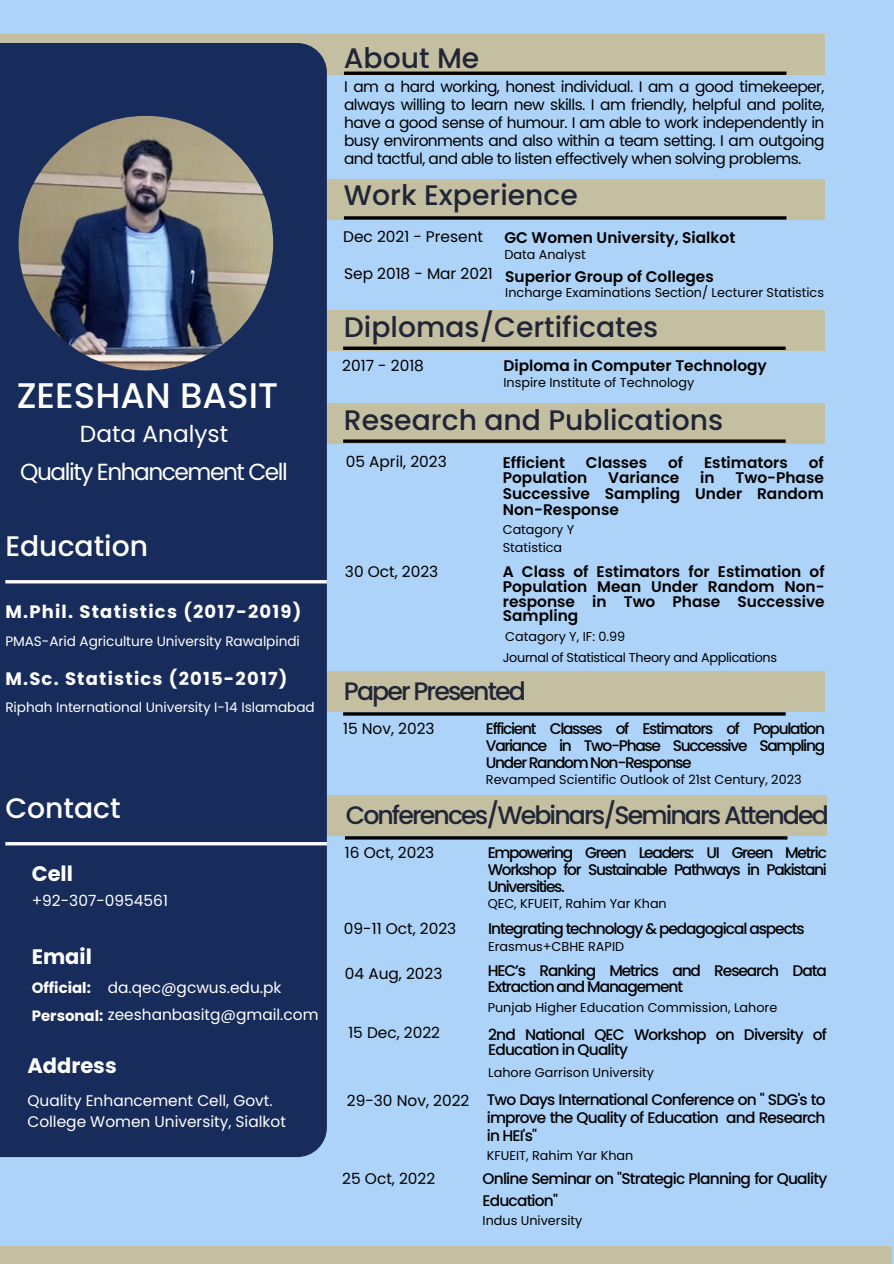
<style>
.page{position:relative;width:894px;height:1264px;background:#fff}
.page>*{position:absolute;margin:0;border:0;box-sizing:border-box;transform-origin:0 0}
.t1{font:500 35.55px "Poppins";color:#fff}
.t2{font:500 28.2px "Poppins";color:#212637}
.t3{font:500 28.2px "Poppins";color:#fff}
.t4{font:500 25.2px "Poppins";letter-spacing:-.075em;color:#212637}
.t5{font:23.25px "Poppins";letter-spacing:-.06em;color:#fff}
.t6{font:23.25px "Poppins";color:#fff}
.t7{font:700 21px "Poppins";color:#fff}
.t8{font:700 18px "Poppins";letter-spacing:.07em;color:#fff}
.t9{font:15.3px/18px "Poppins";color:#000;text-align:justify}
.t10{font:500 15.3px/16.8px "Poppins";letter-spacing:-.07em;color:#000;text-align:justify}
.t11{font:600 15.3px/14.7px "Poppins";color:#000;text-align:justify}
.t12{font:15.3px/21.3px "Poppins";color:#fff}
.t13{font:500 15.3px/21.3px "Poppins";letter-spacing:-.05em;color:#000}
.t14{font:700 15px "Poppins";color:#fff}
.t15{font:13.65px "Poppins";letter-spacing:-.005em;color:#fff}
.t16{font:12.75px "Poppins";color:#000}
.t17{font:12.75px "Poppins";letter-spacing:-.025em;color:#000}
</style>
<div class="page">
<div style="left:0;top:0;width:893px;height:1263px;background:#add3f8"></div>
<div style="left:285px;top:310px;width:539px;height:41px;background:#c4bfa1"></div>
<div style="left:285px;top:403px;width:539px;height:41px;background:#c4bfa1"></div>
<div style="left:287px;top:795px;width:539px;height:41px;background:#c4bfa1"></div>
<div style="left:285px;top:179px;width:539px;height:41px;background:#c4bfa1"></div>
<div style="left:285px;top:671px;width:539px;height:41px;background:#c4bfa1"></div>
<div style="left:0;top:34px;width:824px;height:41px;background:#c4bfa1"></div>
<div style="left:0;top:43px;width:327px;height:1114px;background:#172c5b"></div>
<img style="left:19px;top:116px;width:254px;height:254px;border-radius:50%">
<hr style="left:5px;top:580px;width:322px;height:3px;background:#fff">
<hr style="left:344px;top:72px;width:442px;height:3px;background:#000">
<svg style="left:344px;top:216px;width:442px;height:4px"></svg>
<hr style="left:5px;top:842px;width:322px;height:3px;background:#fff">
<svg style="left:343px;top:346px;width:442px;height:4px"></svg>
<hr style="left:345px;top:836px;width:442px;height:3px;background:#000">
<svg style="left:343px;top:439px;width:442px;height:4px"></svg>
<div style="left:0;top:1246px;width:891px;height:17px;background:#c4bfa1"></div>
<hr style="left:343px;top:712px;width:442px;height:3px;background:#000">
<p class="t1" style="left:17px;top:371px;width:263px">ZEESHAN BASIT</p>
<h6 class="t6" style="left:80px;top:417px;width:150px">Data Analyst</h6>
<h3 class="t5" style="left:20px;top:455px;width:269px">Quality Enhancement Cell</h3>
<h1 class="t3" style="left:5px;top:526px;width:144px">Education</h1>
<p class="t8" style="left:5px;top:599px;width:297px">M.Phil. Statistics (2017-2019)</p>
<h2 class="t15" style="left:5px;top:631px;width:296px">PMAS-Arid Agriculture University Rawalpindi</h2>
<p class="t8" style="left:5px;top:666px;width:283px">M.Sc. Statistics (2015-2017)</p>
<p class="t15" style="left:5px;top:698px;width:311px">Riphah International University I-14 Islamabad</p>
<h2 class="t3" style="left:5px;top:788px;width:117px">Contact</h2>
<h6 class="t7" style="left:32px;top:859px;width:43px">Cell</h6>
<p class="t12" style="left:32px;top:890px;width:138px">+92-307-0954561</p>
<p class="t7" style="left:32px;top:941px;width:62px">Email</p>
<p class="t14" style="left:32px;top:977px;width:61px">Official:</p>
<p class="t14" style="left:32px;top:1005px;width:73px">Personal:</p>
<p class="t12" style="left:108px;top:1003px;width:212px">zeeshanbasitg@gmail.com</p>
<h5 class="t12" style="left:108px;top:976px;width:175px">da.qec@gcwus.edu.pk</h5>
<p class="t7" style="left:27px;top:1051px;width:91px">Address</p>
<h3 class="t12" style="left:27px;top:1089px;width:260px">Quality Enhancement Cell, Govt.<br>College Women University, Sialkot</h3>
<h4 class="t2" style="left:344px;top:38px;width:137px">About Me</h4>
<h5 class="t9" style="left:344px;top:78px;width:481px">I am a hard working, honest individual. I am a good timekeeper, always willing to learn new skills. I am friendly, helpful and polite, have a good sense of humour. I am able to work independently in busy environments and also within a team setting. I am outgoing and tactful, and able to listen effectively when solving problems.</h5>
<h4 class="t2" style="left:344px;top:176px;width:235px">Work Experience</h4>
<p class="t9" style="left:343px;top:228px;width:141px">Dec 2021 - Present</p>
<p class="t11" style="left:504px;top:230px;width:232px">GC Women University, Sialkot</p>
<p class="t16" style="left:504px;top:245px;width:83px">Data Analyst</p>
<h5 class="t9" style="left:344px;top:264px;width:150px">Sep 2018 - Mar 2021</h5>
<p class="t11" style="left:505px;top:269px;width:210px">Superior Group of Colleges</p>
<p class="t16" style="left:505px;top:284px;width:320px">Incharge Examinations Section/ Lecturer Statistics</p>
<h2 class="t2" style="left:344px;top:307px;width:316px">Diplomas/Certificates</h2>
<p class="t9" style="left:342px;top:356px;width:83px">2017 - 2018</p>
<p class="t11" style="left:503px;top:358px;width:265px">Diploma in Computer Technology</p>
<p class="t16" style="left:503px;top:373px;width:192px">Inspire Institute of Technology</p>
<p class="t2" style="left:344px;top:400px;width:380px">Research and Publications</p>
<p class="t9" style="left:345px;top:453px;width:102px">05 April, 2023</p>
<p class="t11" style="left:502px;top:455px;width:64px">Efficient</p>
<p class="t11" style="left:585px;top:455px;width:63px">Classes</p>
<p class="t11" style="left:668px;top:455px;width:17px">of</p>
<p class="t11" style="left:704px;top:455px;width:85px">Estimators</p>
<p class="t11" style="left:808px;top:455px;width:17px">of</p>
<p class="t11" style="left:502px;top:470px;width:86px">Population</p>
<p class="t11" style="left:608px;top:470px;width:73px">Variance</p>
<p class="t11" style="left:700px;top:470px;width:16px">in</p>
<p class="t11" style="left:502px;top:470px;width:322px;line-height:15.8px;text-indent:232px">Two-Phase Successive Sampling Under Random Non-Response</p>
<p class="t16" style="left:502px;top:521px;width:73px">Catagory Y</p>
<p class="t16" style="left:502px;top:539px;width:61px">Statistica</p>
<p class="t9" style="left:345px;top:562px;width:95px">30 Oct, 2023</p>
<p class="t11" style="left:502px;top:564px;width:323px">A Class of Estimators for Estimation of Population Mean Under Random Non&shy;response in Two Phase Successive Sampling</p>
<p class="t16" style="left:505px;top:627px;width:121px">Catagory Y, IF: 0.99</p>
<p class="t17" style="left:502px;top:648px;width:276px">Journal of Statistical Theory and Applications</p>
<p class="t4" style="left:344px;top:674px;width:183px">Paper Presented</p>
<p class="t9" style="left:343px;top:720px;width:93px">15 Nov, 2023</p>
<p class="t10" style="left:486px;top:720px;width:340px">Efficient Classes of Estimators of Population Variance in Two-Phase Successive Sampling Under Random Non-Response</p>
<p class="t16" style="left:486px;top:770px;width:317px">Revamped Scientific Outlook of 21st Century, 2023</p>
<p class="t4" style="left:345px;top:798px;width:484px">Conferences/Webinars/Seminars Attended</p>
<p class="t9" style="left:345px;top:844px;width:91px">16 Oct, 2023</p>
<p class="t10" style="left:487px;top:844px;width:340px">Empowering Green Leaders: UI Green Metric Workshop for Sustainable Pathways in Pakistani Universities.</p>
<p class="t16" style="left:487px;top:894px;width:180px">QEC, KFUEIT, Rahim Yar Khan</p>
<p class="t9" style="left:344px;top:919px;width:114px">09-11 Oct, 2023</p>
<p class="t10" style="left:488px;top:919px;width:318px">Integrating technology &amp; pedagogical aspects</p>
<p class="t16" style="left:488px;top:937px;width:137px">Erasmus+CBHE RAPID</p>
<p class="t9" style="left:345px;top:965px;width:99px">04 Aug, 2023</p>
<p class="t10" style="left:487px;top:963px;width:340px;line-height:15.8px">HEC’s Ranking Metrics and Research Data<br>Extraction and Management</p>
<p class="t16" style="left:487px;top:998px;width:291px">Punjab Higher Education Commission, Lahore</p>
<p class="t9" style="left:348px;top:1023px;width:93px">15 Dec, 2022</p>
<p class="t13" style="left:488px;top:1027px;width:340px;line-height:14.7px">2nd National QEC Workshop on Diversity of<br>Education in Quality</p>
<p class="t16" style="left:488px;top:1063px;width:167px">Lahore Garrison University</p>
<h2 class="t9" style="left:347px;top:1091px;width:124px">29-30 Nov, 2022</h2>
<p class="t10" style="left:486px;top:1090px;width:340px;line-height:18px">Two Days International Conference on " SDG's to improve the Quality of Education and Research in HEI's"</p>
<p class="t16" style="left:486px;top:1146px;width:148px">KFUEIT, Rahim Yar Khan</p>
<p class="t9" style="left:342px;top:1169px;width:94px">25 Oct, 2022</p>
<p class="t13" style="left:482px;top:1168px;width:346px">Online Seminar on "Strategic Planning for Quality<br>Education"</p>
<h2 class="t16" style="left:482px;top:1211px;width:101px">Indus University</h2>
</div>
